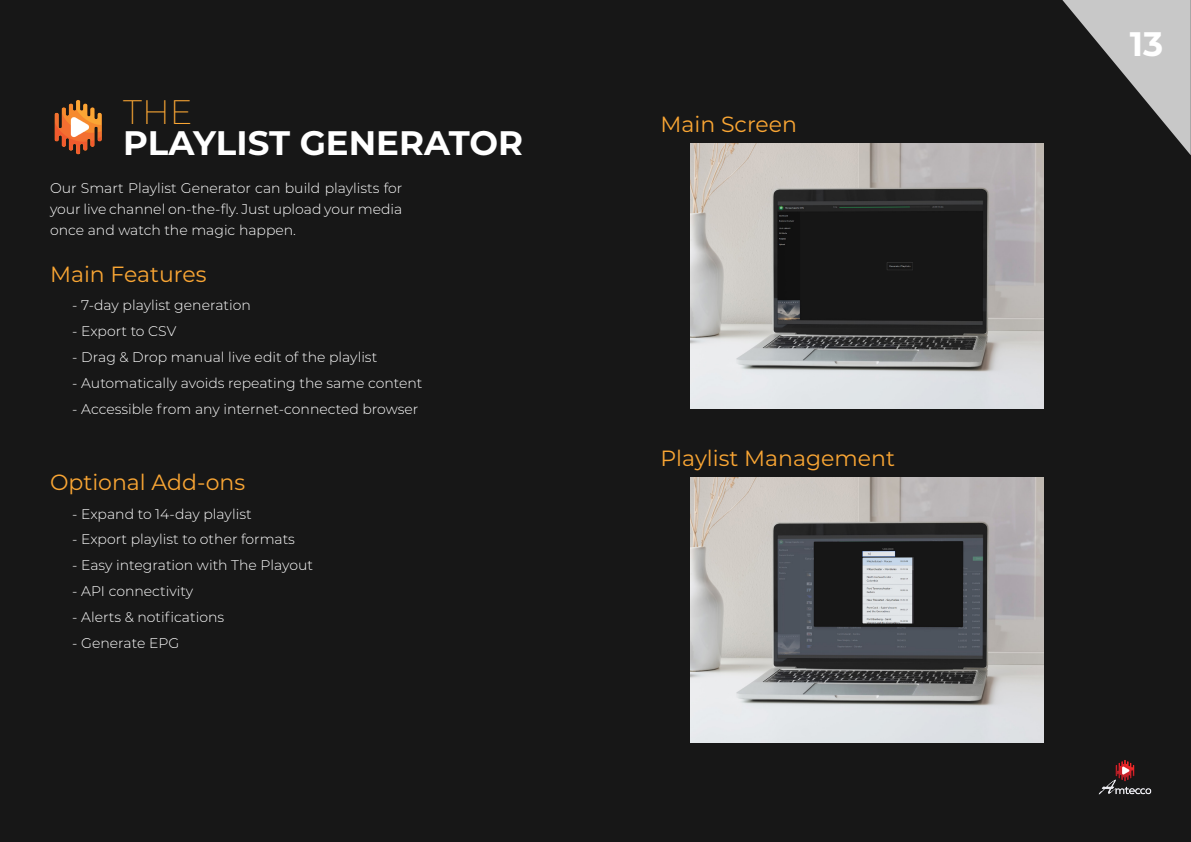
<style>
.page{position:relative;width:1191px;height:842px;background:#fff}
.page>*{position:absolute;margin:0;border:0;box-sizing:border-box;transform-origin:0 0}
.Title_Black{font:700 34px "Montserrat";color:#fff}
.Title_Red{font:200 34px "Montserrat";color:#faa634}
.Title_2{font:22px "Montserrat";color:#faa634}
.Sub-Heading_Grey{font:300 14px/20.8px "Montserrat";color:#fff;text-align:justify}
</style>
<div class="page">
<div style="left:595px;top:0;width:596px;height:842px;background:#171717"></div>
<div style="left:0;top:0;width:595px;height:842px;background:#171717"></div>
<img style="left:1098px;top:760px;width:54px;height:35px">
<img style="left:54px;top:100px;width:48px;height:55px">
<img style="left:690px;top:143px;width:353px;height:265px">
<img style="left:690px;top:477px;width:353px;height:265px">
<svg style="left:1062px;top:0;width:128px;height:154px"></svg>
<p class="Title_Red" style="left:123px;top:90px;width:71px">THE</p>
<p class="Title_Black" style="left:123px;top:119px;width:401px">PLAYLIST GENERATOR</p>
<p class="Sub-Heading_Grey" style="left:50px;top:177px;width:354px">Our Smart Playlist Generator can build playlists for your live channel on-the-fly. Just upload your media once and watch the magic happen.</p>
<p class="Title_2" style="left:50px;top:259px;width:158px">Main Features</p>
<p class="Sub-Heading_Grey" style="left:72px;top:295px;width:180px">- 7-day playlist generation</p>
<p class="Sub-Heading_Grey" style="left:72px;top:320px;width:106px">- Export to CSV</p>
<p class="Sub-Heading_Grey" style="left:72px;top:346px;width:306px">- Drag &amp; Drop manual live edit of the playlist</p>
<p class="Sub-Heading_Grey" style="left:72px;top:372px;width:352px">- Automatically avoids repeating the same content</p>
<p class="Sub-Heading_Grey" style="left:72px;top:398px;width:347px">- Accessible from any internet-connected browser</p>
<p class="Title_2" style="left:50px;top:467px;width:197px">Optional Add-ons</p>
<p class="Sub-Heading_Grey" style="left:72px;top:503px;width:181px">- Expand to 14-day playlist</p>
<p class="Sub-Heading_Grey" style="left:72px;top:529px;width:224px">- Export playlist to other formats</p>
<p class="Sub-Heading_Grey" style="left:72px;top:554px;width:242px">- Easy integration with The Playout</p>
<p class="Sub-Heading_Grey" style="left:72px;top:580px;width:122px">- API connectivity</p>
<p class="Sub-Heading_Grey" style="left:72px;top:606px;width:153px">- Alerts &amp; notifications</p>
<p class="Sub-Heading_Grey" style="left:72px;top:632px;width:108px">- Generate EPG</p>
<p class="Title_2" style="left:660px;top:109px;width:138px">Main Screen</p>
<p class="Title_2" style="left:660px;top:443px;width:236px">Playlist Management</p>
<h1 class="Title_Black" style="left:1129px;top:19px;width:35px">13</h1>
</div>
